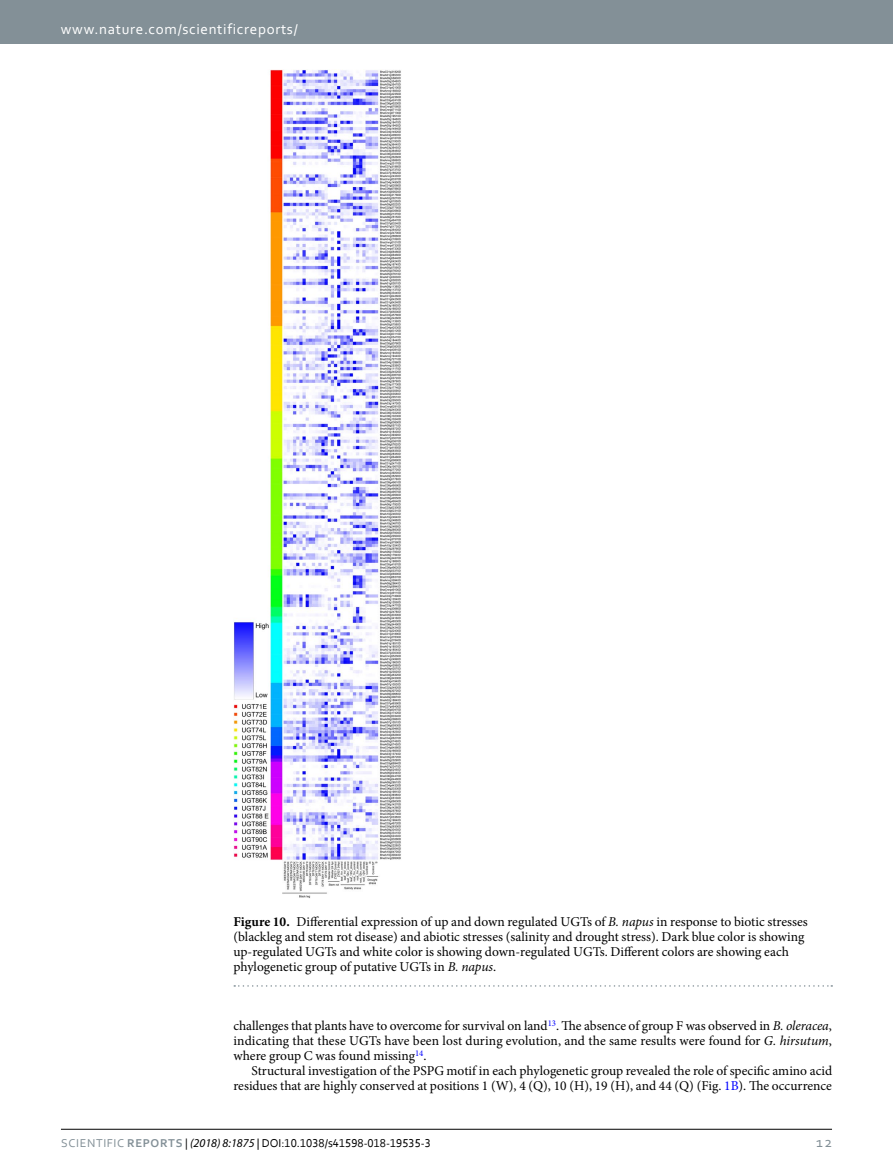
<style>
.page{position:relative;width:893px;height:1174px;background:#fff}
.page>*{position:absolute;margin:0;border:0;box-sizing:border-box;transform-origin:0 0}
.t1{font:15px "Corbel 2";letter-spacing:.045em;color:#fff}
.t2{font:15px "Corbel 2";color:#839097}
.t3{font:13.5px/15px "Minion Pro";color:#000;text-align:justify}
.t4{font:12px "Corbel";color:#000}
.s1{font-weight:700}
.s2{font-style:italic}
.s3{color:#00f}
.s4{font-family:"Corbel 2";color:#839097}
.s5{font-family:"Corbel Bold 2";color:#839097}
.s6{font-family:"Corbel 2"}
.s7{font-family:"Myriad Pro";font-style:italic}
</style>
<div class="page">
<div style="left:0;top:0;width:893px;height:43px;background:#839097"></div>
<hr style="left:61px;top:1129px;width:771px;height:1px;background:#000">
<img style="left:233px;top:70px;width:168px;height:828px">
<svg style="left:234px;top:985px;width:598px;height:1px"></svg>
<p class="t1" style="left:61px;top:19px;width:238px">www.nature.com/scientificreports/</p>
<p class="t3" style="left:233px;top:914px;width:576px;text-align:left"><span class="s1">Figure 10.</span> Differential expression of up and down regulated UGTs of <span class="s2">B. napus</span> in response to biotic stresses (blackleg and stem rot disease) and abiotic stresses (salinity and drought stress). Dark blue color is showing up-regulated UGTs and white color is showing down-regulated UGTs. Different colors are showing each phylogenetic group of putative UGTs in <span class="s2">B. napus</span>.</p>
<p class="t3" style="left:233px;top:1018px;width:600px">challenges that plants have to overcome for survival on land<sup>13</sup>. The absence of group F was observed in <span class="s2">B. oleracea</span>, indicating that these UGTs have been lost during evolution, and the same results were found for <span class="s2">G. hirsutum</span>, where group C was found missing<sup>14</sup>.</p>
<p class="t3" style="left:233px;top:1063px;width:600px;text-align:right">Structural investigation of the PSPG motif in each phylogenetic group revealed the role of specific amino acid residues that are highly conserved at positions 1 (W), 4 (Q), 10 (H), 19 (H), and 44 (Q) (Fig. <span class="s3">1B</span>). The occurrence</p>
<p class="t4" style="left:61px;top:1135px;width:371px"><span class="s4">ScIenTIfIc</span> <span class="s5">REPORTS</span> <span class="s6">|</span> <span class="s7">(2018) 8:1875</span> | DOI:10.1038/s41598-018-19535-3</p>
<p class="t2" style="left:816px;top:1132px;width:17px">12</p>
</div>
